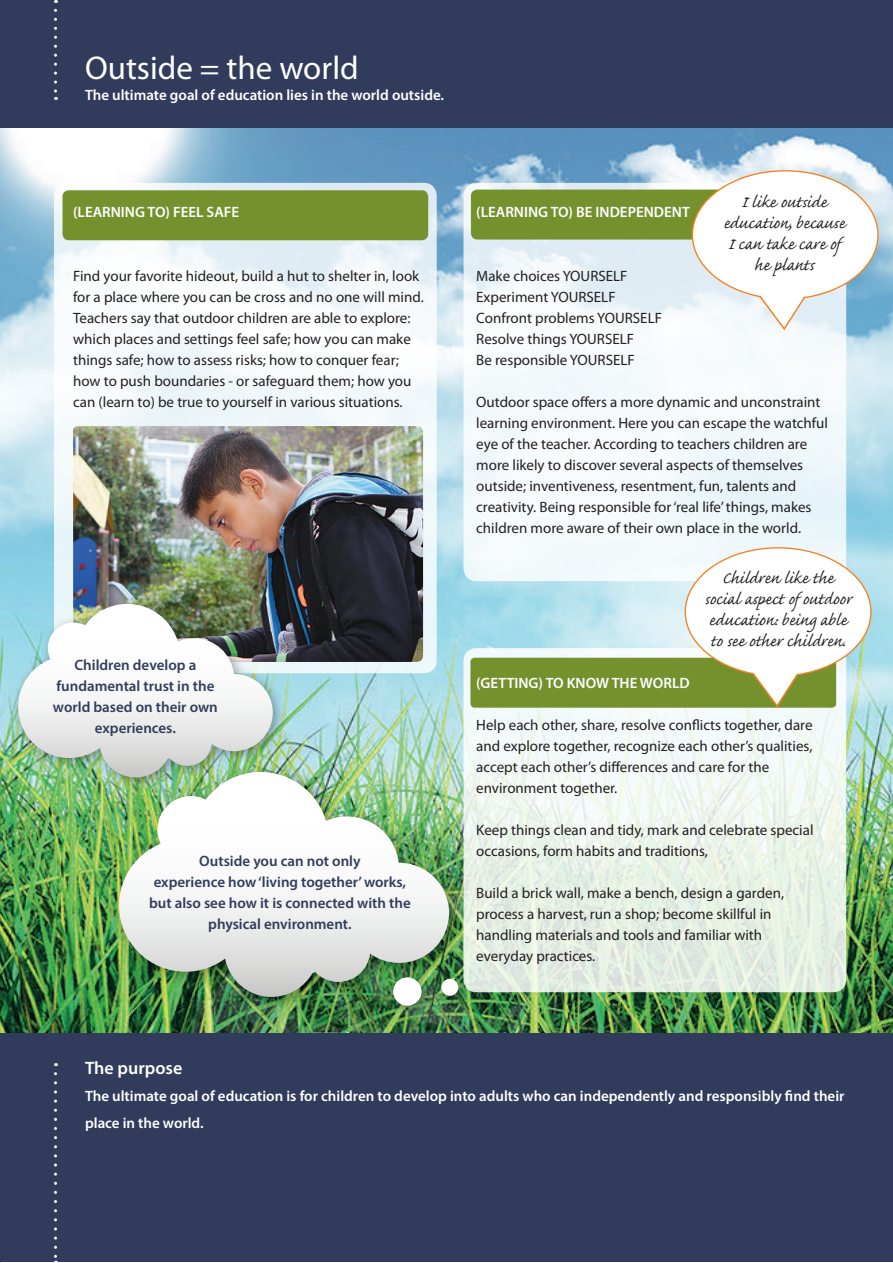
<style>
.page{position:relative;width:893px;height:1263px;background:#fff}
.page>*{position:absolute;margin:0;border:0;box-sizing:border-box;transform-origin:0 0}
.t1{font:33px "Myriad Pro";color:#fff}
.t2{font:21px/21px "Caflisch Script";color:#231f20;text-align:center}
.t3{font:600 18px "Myriad Pro";color:#fff}
.t4{font:15px/21px "Myriad Pro";color:#231f20}
.t5{font:600 15px/27px "Myriad Pro";color:#fff}
.t6{font:600 15px/21px "Myriad Pro";color:#313c5d;text-align:center}
</style>
<div class="page">
<img style="left:0;top:128px;width:893px;height:905px">
<svg style="left:463px;top:183px;width:383px;height:398px;fill:#f4f9fc"></svg>
<div style="left:0;top:0;width:893px;height:128px;background:#313c5d"></div>
<svg style="left:54px;top:10px;width:3px;height:90px"></svg>
<svg style="left:54px;top:183px;width:383px;height:490px;fill:#f5fafc"></svg>
<div style="left:63px;top:190px;width:365px;height:50px;background:#74912e;border-radius:6px"></div>
<div style="left:471px;top:190px;width:371px;height:50px;background:#74912e;border-radius:6px"></div>
<svg style="left:463px;top:648px;width:383px;height:344px"></svg>
<div style="left:470px;top:658px;width:366px;height:50px;background:#74912e;border-radius:4px"></div>
<div style="left:0;top:1033px;width:893px;height:229px;background:#313c5d"></div>
<svg style="left:54px;top:1073px;width:3px;height:189px"></svg>
<img style="left:112px;top:759px;width:361px;height:262px">
<img style="left:119px;top:772px;width:330px;height:225px">
<div style="left:389px;top:973px;width:45px;height:45px;background:#231f20;opacity:.4"></div>
<div style="left:393px;top:977px;width:28px;height:29px;background:#fff;border-radius:50%"></div>
<div style="left:438px;top:975px;width:33px;height:33px;background:#231f20;opacity:.4"></div>
<div style="left:441px;top:979px;width:17px;height:17px;background:#fff;border-radius:50%"></div>
<div style="left:692px;top:171px;width:186px;height:128px;background:#fff;border-radius:50%"></div>
<svg style="left:758px;top:295px;width:49px;height:37px"></svg>
<div style="left:685px;top:548px;width:186px;height:128px;background:#fff;border-radius:50%"></div>
<svg style="left:750px;top:672px;width:50px;height:37px"></svg>
<img style="left:73px;top:426px;width:350px;height:236px">
<img style="left:13px;top:594px;width:278px;height:202px">
<img style="left:18px;top:604px;width:255px;height:173px">
<h1 class="t1" style="left:85px;top:47px;width:275px">Outside = the world</h1>
<p class="t5" style="left:85px;top:81px;width:361px">The ultimate goal of education lies in the world outside.</p>
<p class="t5" style="left:73px;top:199px;width:168px">(LEARNING TO) FEEL SAFE</p>
<p class="t4" style="left:73px;top:265px;width:352px">Find your favorite hideout, build a hut to shelter in, look for a place where you can be cross and no one will mind.<br>Teachers say that outdoor children are able to explore: which places and settings feel safe; how you can make things safe; how to assess risks; how to conquer fear; how to push boundaries - or safeguard them; how you can (learn to) be true to yourself in various situations.</p>
<p class="t6" style="left:53px;top:654px;width:166px">Children develop a fundamental trust in the world based on their own experiences.</p>
<p class="t6" style="left:149px;top:850px;width:263px">Outside you can not only<br>experience how ‘living together’ works, but also see how it is connected with the physical environment.</p>
<h2 class="t2" style="left:723px;top:193px;width:123px">I like outside education, because<br>I can take care of he plants</h2>
<p class="t5" style="left:476px;top:199px;width:215px">(LEARNING TO) BE INDEPENDENT</p>
<p class="t4" style="left:476px;top:265px;width:187px">Make choices YOURSELF<br>Experiment YOURSELF<br>Confront problems YOURSELF<br>Resolve things YOURSELF<br>Be responsible YOURSELF</p>
<p class="t4" style="left:476px;top:391px;width:353px">Outdoor space offers a more dynamic and unconstraint learning environment. Here you can escape the watchful eye of the teacher. According to teachers children are more likely to discover several aspects of themselves outside; inventiveness, resentment, fun, talents and creativity. Being responsible for ‘real life’ things, makes children more aware of their own place in the world.</p>
<h2 class="t2" style="left:704px;top:569px;width:149px">Children like the social aspect of outdoor education: being able to see other children.</h2>
<p class="t5" style="left:476px;top:669px;width:215px">(GETTING) TO KNOW THE WORLD</p>
<p class="t4" style="left:476px;top:714px;width:338px">Help each other, share, resolve conflicts together, dare and explore together, recognize each other’s qualities, accept each other’s differences and care for the environment together.</p>
<p class="t4" style="left:476px;top:819px;width:339px">Keep things clean and tidy, mark and celebrate special occasions, form habits and traditions,</p>
<p class="t4" style="left:476px;top:882px;width:309px">Build a brick wall, make a bench, design a garden, process a harvest, run a shop; become skillful in handling materials and tools and familiar with everyday practices.</p>
<p class="t3" style="left:85px;top:1056px;width:99px">The purpose</p>
<p class="t5" style="left:85px;top:1082px;width:761px">The ultimate goal of education is for children to develop into adults who can independently and responsibly find their place in the world.</p>
</div>
